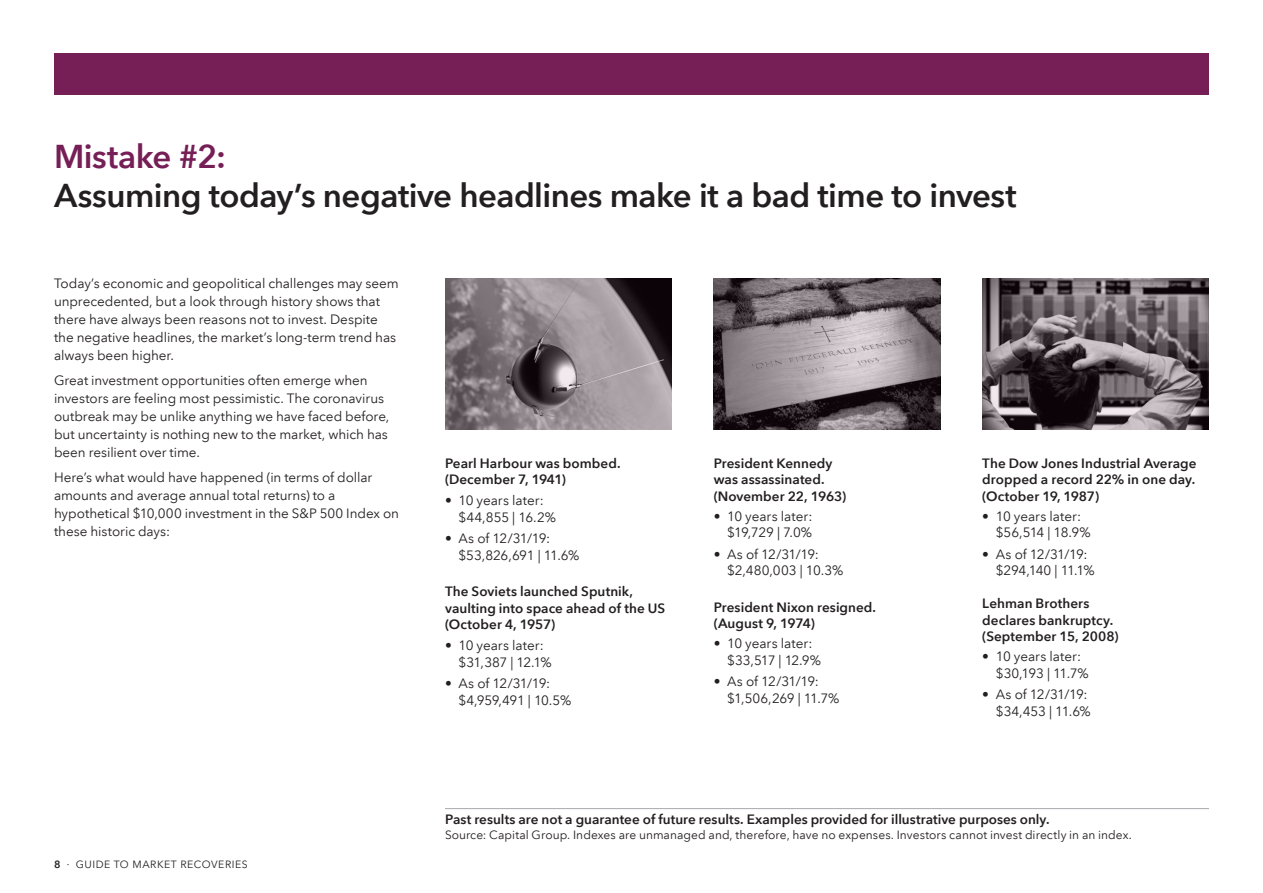
<style>
.page{position:relative;width:1263px;height:893px;background:#fff}
.page>*{position:absolute;margin:0;border:0;box-sizing:border-box;transform-origin:0 0}
.Head_24_26_Bold{font:600 33px/39px "Avenir Next LT Com";letter-spacing:-.015em;color:#231f20}
.Body_9_12_Reg{font:13.5px/18px "Avenir Next LT Com";letter-spacing:-.005em;color:#231f20}
.Body_9_12_Reg-2{font:600 13.5px/16.5px "Avenir Next LT Com";letter-spacing:.005em;color:#231f20}
.Sources_8_10{font:600 13.5px "Avenir Next LT Com";color:#231f20}
.Body_9_12_Reg-3{font:13.5px/16.5px "Avenir Next LT Com";letter-spacing:-.035em;color:#231f20}
.Body_9_12_Reg-4{font:13.5px/16.5px "Avenir Next LT Com";letter-spacing:-.025em;color:#231f20}
.Body_9_12_Reg-5{font:13.5px/16.5px "Avenir Next LT Com";letter-spacing:-.04em;color:#231f20}
.Sources_8_10-2{font:12px "Avenir Next LT Com";letter-spacing:.005em;color:#231f20}
.t1{font:10.5px "Avenir Next LT Com";letter-spacing:.05em;color:#231f20}
.s1{color:#761f57}
.s2{font-weight:600}
</style>
<div class="page">
<div style="left:54px;top:54px;width:1155px;height:41px;background:#761f57"></div>
<svg style="left:445px;top:278px;width:226px;height:151px;background:#82797f"></svg>
<svg style="left:714px;top:278px;width:226px;height:151px;background:#797076"></svg>
<svg style="left:982px;top:278px;width:227px;height:151px;background:#635b60"></svg>
<hr style="left:445px;top:808px;width:764px;height:1px;background:#a8a9ad">
<p class="Head_24_26_Bold" style="left:54px;top:137px;width:964px"><span class="s1">Mistake #2:<br></span>Assuming today’s negative headlines make it a bad time to invest</p>
<p class="Body_9_12_Reg" style="left:54px;top:274px;width:346px">Today’s economic and geopolitical challenges may seem unprecedented, but a look through history shows that there have always been reasons not to invest. Despite the negative headlines, the market’s long-term trend has always been higher.</p>
<p class="Body_9_12_Reg" style="left:54px;top:371px;width:337px">Great investment opportunities often emerge when investors are feeling most pessimistic. The coronavirus outbreak may be unlike anything we have faced before, but uncertainty is nothing new to the market, which has been resilient over time.</p>
<p class="Body_9_12_Reg" style="left:54px;top:468px;width:347px">Here’s what would have happened (in terms of dollar amounts and average annual total returns) to a hypothetical $10,000 investment in the S&amp;P 500 Index on these historic days:</p>
<p class="t1" style="left:54px;top:858px;width:195px"><span class="s2">8</span> · GUIDE TO MARKET RECOVERIES</p>
<p class="Body_9_12_Reg-2" style="left:445px;top:455px;width:177px">Pearl Harbour was bombed. (December 7, 1941)</p>
<p class="Body_9_12_Reg" style="left:458px;top:492px;width:99px;line-height:16.5px;text-indent:-14px">• 10 years later: $44,855 | 16.2%</p>
<p class="Body_9_12_Reg-4" style="left:458px;top:530px;width:122px;text-indent:-14px">• As of 12/31/19: $53,826,691 | 11.6%</p>
<p class="Body_9_12_Reg-2" style="left:445px;top:583px;width:222px">The Soviets launched Sputnik, vaulting into space ahead of the US (October 4, 1957)</p>
<p class="Body_9_12_Reg" style="left:458px;top:637px;width:95px;line-height:16.5px;text-indent:-14px">• 10 years later: $31,387 | 12.1%</p>
<p class="Body_9_12_Reg-3" style="left:458px;top:675px;width:114px;text-indent:-14px">• As of 12/31/19: $4,959,491 | 10.5%</p>
<p class="Body_9_12_Reg-2" style="left:714px;top:455px;width:134px">President Kennedy was assassinated. (November 22, 1963)</p>
<p class="Body_9_12_Reg" style="left:714px;top:508px;width:100px;line-height:16.5px;text-align:right">• 10 years later: $19,729 | 7.0%</p>
<p class="Body_9_12_Reg" style="left:727px;top:546px;width:118px;line-height:16.5px;text-indent:-14px">• As of 12/31/19: $2,480,003 | 10.3%</p>
<p class="Body_9_12_Reg-2" style="left:714px;top:599px;width:164px">President Nixon resigned. (August 9, 1974)</p>
<p class="Body_9_12_Reg" style="left:727px;top:635px;width:96px;line-height:16.5px;text-indent:-14px">• 10 years later: $33,517 | 12.9%</p>
<p class="Body_9_12_Reg-3" style="left:727px;top:673px;width:114px;text-indent:-14px">• As of 12/31/19: $1,506,269 | 11.7%</p>
<p class="Body_9_12_Reg-2" style="left:982px;top:455px;width:216px;text-align:justify">The Dow Jones Industrial Average dropped a record 22% in one day. (October 19, 1987)</p>
<p class="Body_9_12_Reg" style="left:996px;top:508px;width:96px;line-height:16.5px;text-indent:-14px">• 10 years later: $56,514 | 18.9%</p>
<p class="Body_9_12_Reg-5" style="left:996px;top:546px;width:100px;text-indent:-14px">• As of 12/31/19: $294,140 | 11.1%</p>
<p class="Body_9_12_Reg-2" style="left:982px;top:595px;width:132px">Lehman Brothers declares bankruptcy.</p>
<p class="Body_9_12_Reg-2" style="left:982px;top:628px;width:138px">(September 15, 2008)</p>
<p class="Body_9_12_Reg" style="left:996px;top:648px;width:94px;line-height:16.5px;text-indent:-14px">• 10 years later: $30,193 | 11.7%</p>
<p class="Body_9_12_Reg" style="left:982px;top:686px;width:110px;line-height:16.5px;text-align:right">• As of 12/31/19: $34,453 | 11.6%</p>
<p class="Sources_8_10" style="left:445px;top:811px;width:606px">Past results are not a guarantee of future results. Examples provided for illustrative purposes only.</p>
<p class="Sources_8_10-2" style="left:445px;top:828px;width:688px">Source: Capital Group. Indexes are unmanaged and, therefore, have no expenses. Investors cannot invest directly in an index.</p>
</div>
